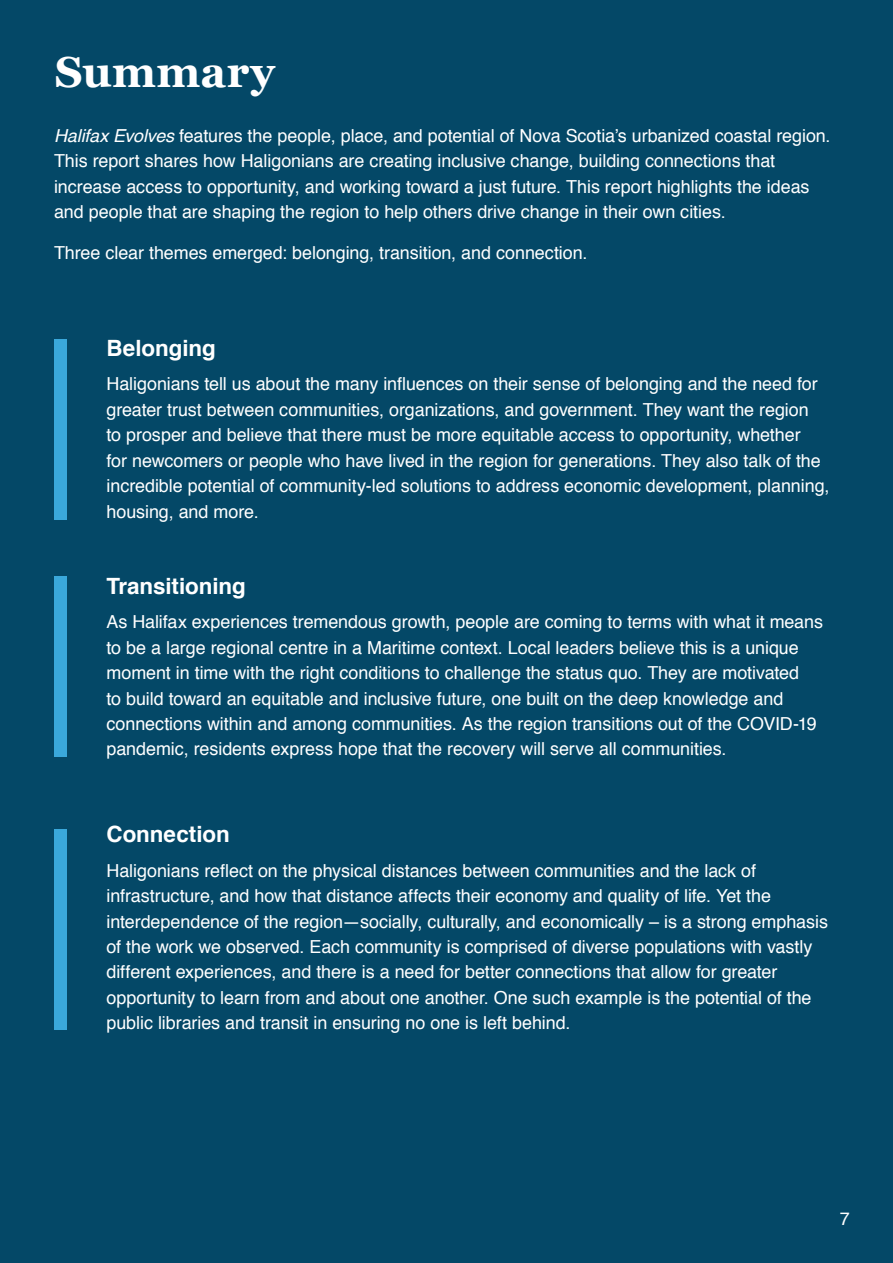
<style>
.page{position:relative;width:893px;height:1263px;background:#044867}
.page>*{position:absolute;margin:0;border:0;box-sizing:border-box;transform-origin:0 0}
.t1{font:700 43.35px "Georgia";letter-spacing:.01em;color:#fff}
.t2{font:700 22.5px "Helvetica";letter-spacing:-.005em;color:#fff}
.t3{font:18px/25.3px "Helvetica";letter-spacing:-.005em;color:#fff}
.s1{font-style:italic}
</style>
<div class="page">
<div style="left:55px;top:339px;width:12px;height:180px;background:#3aa8db"></div>
<div style="left:55px;top:576px;width:12px;height:180px;background:#3aa8db"></div>
<div style="left:55px;top:829px;width:12px;height:200px;background:#3aa8db"></div>
<h1 class="t1" style="left:55px;top:44px;width:222px">Summary</h1>
<p class="t3" style="left:54px;top:123px;width:778px"><span class="s1">Halifax Evolves</span> features the people, place, and potential of Nova Scotia’s urbanized coastal region.<br>This report shares how Haligonians are creating inclusive change, building connections that increase access to opportunity, and working toward a just future. This report highlights the ideas and people that are shaping the region to help others drive change in their own cities.</p>
<p class="t3" style="left:54px;top:240px;width:535px">Three clear themes emerged: belonging, transition, and connection.</p>
<p class="t2" style="left:106px;top:330px;width:111px">Belonging</p>
<p class="t3" style="left:106px;top:372px;width:724px">Haligonians tell us about the many influences on their sense of belonging and the need for greater trust between communities, organizations, and government. They want the region<br>to prosper and believe that there must be more equitable access to opportunity, whether<br>for newcomers or people who have lived in the region for generations. They also talk of the incredible potential of community-led solutions to address economic development, planning, housing, and more.</p>
<p class="t2" style="left:106px;top:568px;width:141px">Transitioning</p>
<p class="t3" style="left:106px;top:610px;width:718px">As Halifax experiences tremendous growth, people are coming to terms with what it means to be a large regional centre in a Maritime context. Local leaders believe this is a unique moment in time with the right conditions to challenge the status quo. They are motivated<br>to build toward an equitable and inclusive future, one built on the deep knowledge and connections within and among communities. As the region transitions out of the COVID-19 pandemic, residents express hope that the recovery will serve all communities.</p>
<p class="t2" style="left:106px;top:816px;width:125px">Connection</p>
<p class="t3" style="left:106px;top:858px;width:723px">Haligonians reflect on the physical distances between communities and the lack of infrastructure, and how that distance affects their economy and quality of life. Yet the interdependence of the region—socially, culturally, and economically – is a strong emphasis of the work we observed. Each community is comprised of diverse populations with vastly different experiences, and there is a need for better connections that allow for greater opportunity to learn from and about one another. One such example is the potential of the public libraries and transit in ensuring no one is left behind.</p>
<p class="t3" style="left:840px;top:1207px;width:11px">7</p>
</div>
